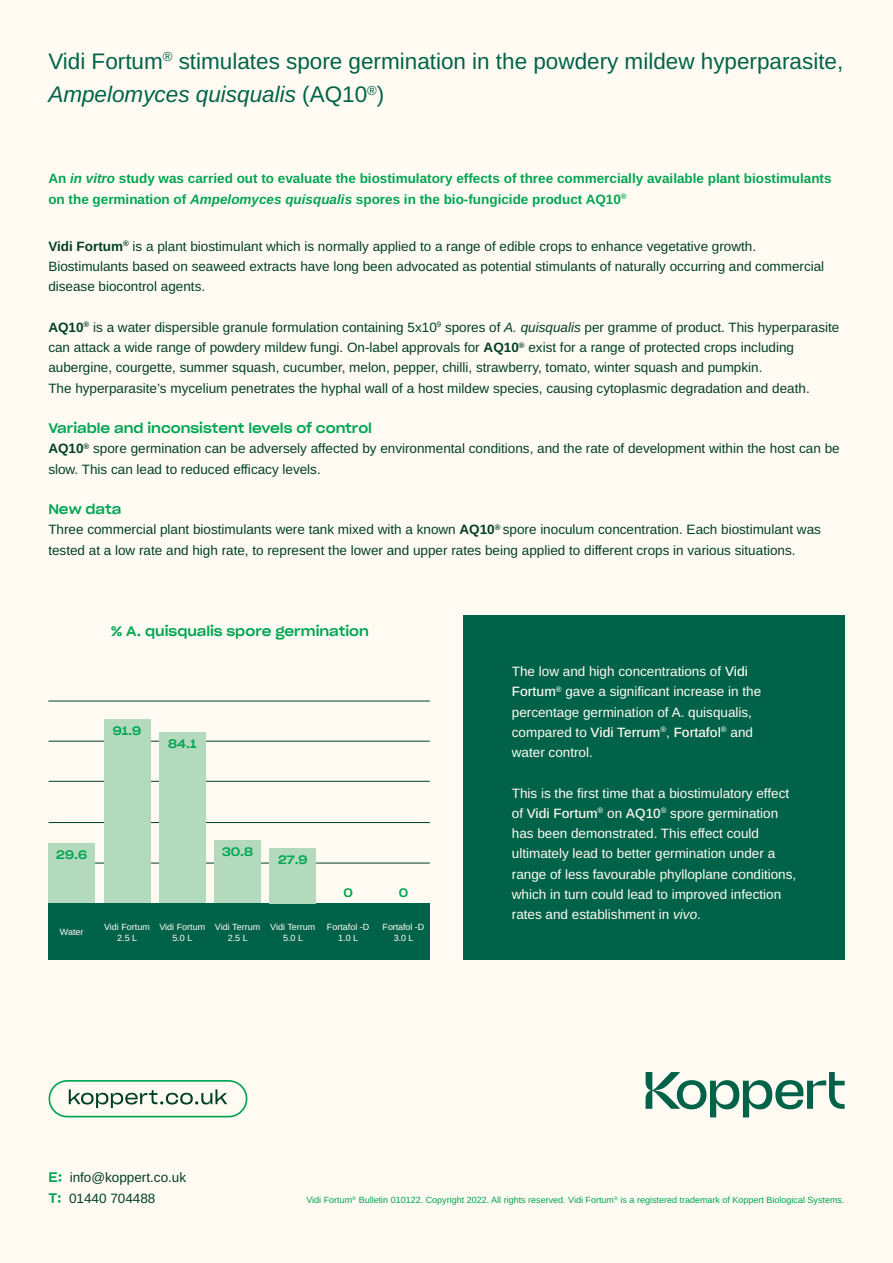
<style>
.page{position:relative;width:893px;height:1263px;background:#fffbf3}
.page>*{position:absolute;margin:0;border:0;box-sizing:border-box;transform-origin:0 0}
.t1{font:22.5px "Arimo";color:#006349}
.t2{font:italic 22.5px "Arimo";color:#006349}
.t3{font:13.5px/20.2px "Arimo";color:#003f23}
.t4{font:13.5px/20.2px "Arimo";color:#fffbf3}
.t5{font:700 13.5px/20.2px "Arimo";color:#00a552}
.t6{font:13.5px "Sharp Grotesk Medium 22";color:#00a552}
.t7{font:12px "Sharp Grotesk Medium 22";letter-spacing:.005em;color:#00a552}
.t8{font:9px "Arimo";color:#00a552}
.t9{font:9px "Arimo";color:#fffbf3}
.s1{font-style:normal}
.s2{font-style:italic}
.s3{font-weight:700}
.s4{font-weight:500}
.s5{font-family:"Sharp Grotesk Medium 22";color:#00a552}
</style>
<div class="page">
<hr style="left:49px;top:822px;width:381px;height:1px;background:#003f23">
<hr style="left:49px;top:863px;width:381px;height:1px;background:#003f23">
<hr style="left:49px;top:781px;width:381px;height:1px;background:#003f23">
<hr style="left:49px;top:741px;width:381px;height:1px;background:#003f23">
<hr style="left:48px;top:701px;width:382px;height:1px;background:#003f23">
<div style="left:463px;top:615px;width:382px;height:345px;background:#006349"></div>
<div style="left:48px;top:903px;width:382px;height:57px;background:#006349"></div>
<div style="left:214px;top:841px;width:47px;height:62px;background:#b4dabd"></div>
<div style="left:48px;top:844px;width:47px;height:59px;background:#b4dabd"></div>
<div style="left:104px;top:719px;width:46px;height:184px;background:#b4dabd"></div>
<div style="left:159px;top:732px;width:47px;height:171px;background:#b4dabd"></div>
<div style="left:269px;top:848px;width:47px;height:55px;background:#b4dabd"></div>
<svg style="left:69px;top:1089px;width:158px;height:19px"></svg>
<div style="left:49px;top:1080px;width:198px;height:37px;border:2px solid #00a552;border-radius:18px"></div>
<svg style="left:646px;top:1072px;width:199px;height:45px"></svg>
<p class="t1" style="left:48px;top:45px;width:796px">Vidi Fortum<sup>®</sup> stimulates spore germination in the powdery mildew hyperparasite,</p>
<p class="t2" style="left:48px;top:79px;width:338px">Ampelomyces quisqualis <span class="s1">(AQ10</span><sup>®</sup><span class="s1">)</span></p>
<p class="t5" style="left:48px;top:169px;width:785px">An <span class="s2">in vitro</span> study was carried out to evaluate the biostimulatory effects of three commercially available plant biostimulants on the germination of <span class="s2">Ampelomyces quisqualis</span> spores in the bio-fungicide product AQ10<sup>®</sup></p>
<p class="t3" style="left:48px;top:236px;width:709px"><span class="s3">Vidi Fortum</span><sup>®</sup> is a plant biostimulant which is normally applied to a range of edible crops to enhance vegetative growth.</p>
<p class="t3" style="left:48px;top:257px;width:777px">Biostimulants based on seaweed extracts have long been advocated as potential stimulants of naturally occurring and commercial disease biocontrol agents.</p>
<p class="t3" style="left:48px;top:317px;width:793px"><span class="s3">AQ10</span><sup>®</sup> is a water dispersible granule formulation containing 5x10<sup>9</sup> spores of <span class="s2">A. quisqualis</span> per gramme of product. This hyperparasite can attack a wide range of powdery mildew fungi. On-label approvals for <span class="s3">AQ10</span><sup>®</sup> exist for a range of protected crops including aubergine, courgette, summer squash, cucumber, melon, pepper, chilli, strawberry, tomato, winter squash and pumpkin.</p>
<p class="t3" style="left:48px;top:378px;width:763px">The hyperparasite’s mycelium penetrates the hyphal wall of a host mildew species, causing cytoplasmic degradation and death.</p>
<p class="t6" style="left:48px;top:417px;width:325px">Variable and inconsistent levels of control</p>
<p class="t3" style="left:48px;top:439px;width:793px"><span class="s3">AQ10</span><sup>®</sup> spore germination can be adversely affected by environmental conditions, and the rate of development within the host can be slow. This can lead to reduced efficacy levels.</p>
<p class="t6" style="left:48px;top:498px;width:75px">New data</p>
<p class="t3" style="left:48px;top:520px;width:774px">Three commercial plant biostimulants were tank mixed with a known <span class="s3">AQ10</span><sup>®</sup> spore inoculum concentration. Each biostimulant was tested at a low rate and high rate, to represent the lower and upper rates being applied to different crops in various situations.</p>
<p class="t6" style="left:111px;top:619px;width:259px">% A. quisqualis spore germination</p>
<p class="t7" style="left:113px;top:720px;width:30px">91.9</p>
<p class="t7" style="left:168px;top:733px;width:30px">84.1</p>
<p class="t7" style="left:56px;top:844px;width:32px">29.6</p>
<p class="t9" style="left:60px;top:926px;width:25px">Water</p>
<p class="t7" style="left:222px;top:841px;width:33px">30.8</p>
<p class="t7" style="left:278px;top:849px;width:31px">27.9</p>
<p class="t9" style="left:104px;top:921px;width:47px">Vidi Fortum</p>
<p class="t9" style="left:117px;top:931px;width:22px">2.5 L</p>
<p class="t9" style="left:159px;top:921px;width:47px">Vidi Fortum</p>
<p class="t9" style="left:172px;top:931px;width:22px">5.0 L</p>
<p class="t9" style="left:215px;top:920px;width:47px">Vidi Terrum</p>
<p class="t9" style="left:228px;top:931px;width:22px">2.5 L</p>
<p class="t9" style="left:270px;top:921px;width:47px">Vidi Terrum</p>
<p class="t9" style="left:283px;top:931px;width:22px">5.0 L</p>
<p class="t7" style="left:343px;top:882px;width:11px">0</p>
<p class="t7" style="left:399px;top:882px;width:11px">0</p>
<p class="t9" style="left:327px;top:921px;width:44px">Fortafol -D</p>
<p class="t9" style="left:338px;top:931px;width:22px">1.0 L</p>
<p class="t9" style="left:383px;top:921px;width:43px">Fortafol -D</p>
<p class="t9" style="left:394px;top:932px;width:21px">3.0 L</p>
<p class="t4" style="left:512px;top:662px;width:251px">The low and high concentrations of <span class="s4">Vidi Fortum</span><sup>®</sup> gave a significant increase in the percentage germination of A. quisqualis, compared to <span class="s4">Vidi Terrum</span><sup>®</sup>, <span class="s4">Fortafol</span><sup>®</sup> and</p>
<p class="t4" style="left:512px;top:743px;width:83px">water control.</p>
<p class="t4" style="left:512px;top:783px;width:286px">This is the first time that a biostimulatory effect of <span class="s4">Vidi Fortum</span><sup>®</sup> on <span class="s4">AQ10</span><sup>®</sup> spore germination has been demonstrated. This effect could ultimately lead to better germination under a range of less favourable phylloplane conditions,</p>
<p class="t4" style="left:512px;top:884px;width:271px">which in turn could lead to improved infection rates and establishment in <span class="s2">vivo</span>.</p>
<p class="t3" style="left:48px;top:1168px;width:139px"><span class="s5">E:</span> info@koppert.co.uk</p>
<p class="t3" style="left:48px;top:1188px;width:109px"><span class="s5">T:</span> 01440 704488</p>
<p class="t8" style="left:306px;top:1193px;width:540px">Vidi Fortum<sup>®</sup> Bulletin 010122. Copyright 2022. All rights reserved. Vidi Fortum<sup>®</sup> is a registered trademark of Koppert Biological Systems.</p>
</div>
